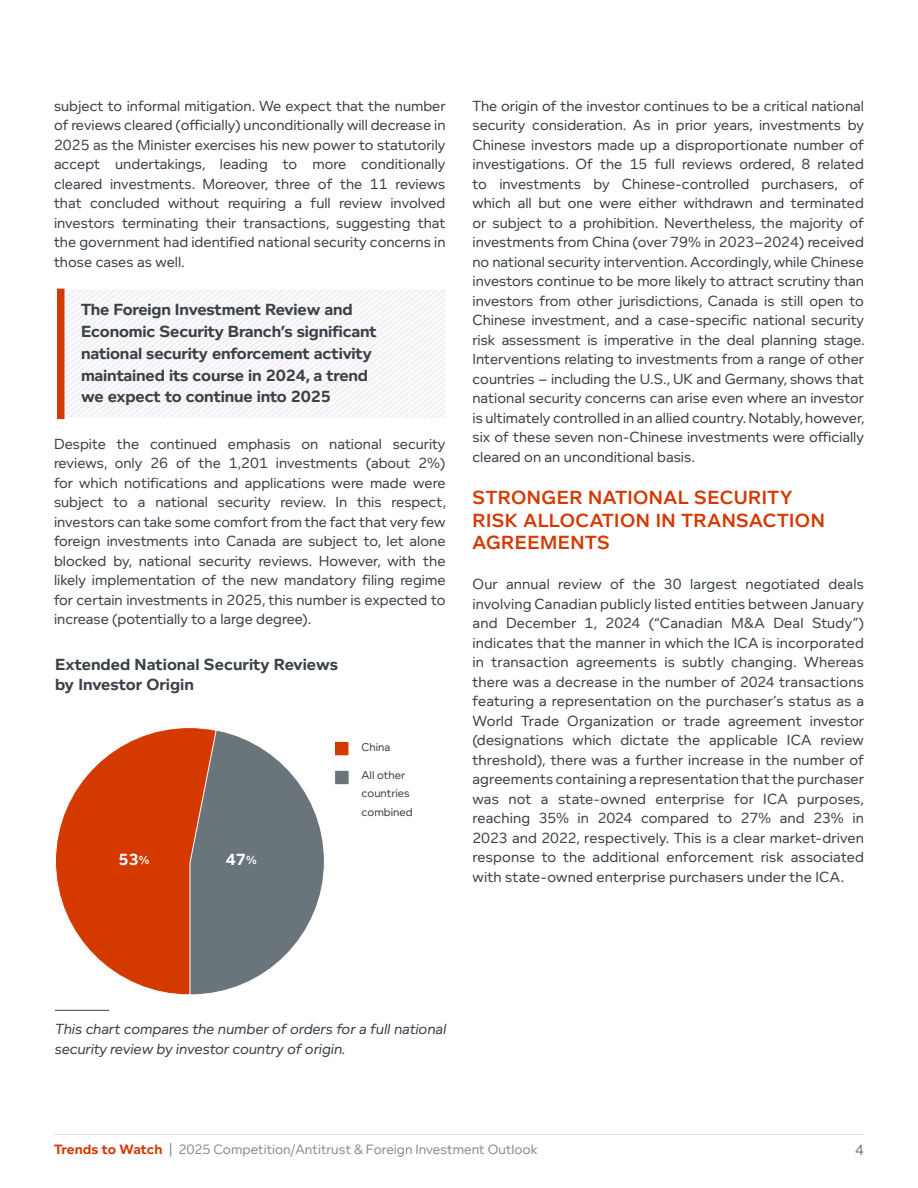
<style>
.page{position:relative;width:918px;height:1188px;background:#fff}
.page>*{position:absolute;margin:0;border:0;box-sizing:border-box;transform-origin:0 0}
.a_-_H3{font:600 19.5px/22.5px "Foundry Context";letter-spacing:.02em;color:#d43900}
.Pull_Quote{font:700 16.5px/21.8px "Foundry Context";letter-spacing:-.01em;color:#3a4149}
.a_-_Body_text{font:700 16.5px/19.5px "Foundry Context";color:#3a4149}
.a_-_Body_text-2{font:700 16.5px "Foundry Context";color:#fff}
.a_-_Body_text-3{font:15px/19.5px "Foundry Context";color:#3a4149;text-align:justify}
.a_-_H3-2{font:15px/19.5px "Foundry Context";letter-spacing:.01em;color:#3a4149;text-align:justify}
.a_-_Body_text-4{font:italic 15px/19.5px "Foundry Context";color:#3a4149}
.t1{font:15px "Foundry Context";color:#6b757c}
.t2{font:13.8px "Foundry Context";color:#878e94}
.a_-_Body_text-5{font:11.55px/18px "Foundry Context";color:#3a4149}
.s1{font-size:12px}
.s2{font-weight:700;color:#d43900}
</style>
<div class="page">
<hr style="left:54px;top:1134px;width:810px;height:1px;background:#878e94">
<div style="left:57px;top:289px;width:7px;height:130px;background:#d43900"></div>
<hr style="left:55px;top:1010px;width:54px;height:1px;background:#3a4149">
<div style="left:334px;top:741px;width:15px;height:15px;background:#d43900;border:1px solid #fff"></div>
<div style="left:334px;top:770px;width:16px;height:15px;background:#6a747b;border:1px solid #fff"></div>
<div style="left:57px;top:728px;width:267px;height:267px;background:#6a747b;border-radius:50%"></div>
<svg style="left:55px;top:727px;width:162px;height:268px"></svg>
<p class="a_-_Body_text-3" style="left:54px;top:95px;width:393px">subject to informal mitigation. We expect that the number of reviews cleared (officially) unconditionally will decrease in 2025 as the Minister exercises his new power to statutorily accept undertakings, leading to more conditionally cleared investments. Moreover, three of the 11 reviews that concluded without requiring a full review involved investors terminating their transactions, suggesting that the government had identified national security concerns in those cases as well.</p>
<p class="Pull_Quote" style="left:81px;top:299px;width:297px">The Foreign Investment Review and Economic Security Branch’s significant national security enforcement activity maintained its course in 2024, a trend we expect to continue into 2025</p>
<p class="a_-_Body_text-3" style="left:54px;top:434px;width:394px">Despite the continued emphasis on national security reviews, only 26 of the 1,201 investments (about 2%) for which notifications and applications were made were subject to a national security review. In this respect, investors can take some comfort from the fact that very few foreign investments into Canada are subject to, let alone blocked by, national security reviews. However, with the likely implementation of the new mandatory filing regime for certain investments in 2025, this number is expected to increase (potentially to a large degree).</p>
<p class="a_-_Body_text" style="left:55px;top:655px;width:285px">Extended National Security Reviews by Investor Origin</p>
<p class="a_-_Body_text-2" style="left:119px;top:850px;width:32px">53<span class="s1">%</span></p>
<p class="a_-_Body_text-2" style="left:226px;top:850px;width:32px">47<span class="s1">%</span></p>
<p class="a_-_Body_text-5" style="left:362px;top:738px;width:30px">China</p>
<p class="a_-_Body_text-5" style="left:362px;top:766px;width:53px">All other countries combined</p>
<p class="a_-_Body_text-3" style="left:472px;top:95px;width:394px">The origin of the investor continues to be a critical national security consideration. As in prior years, investments by Chinese investors made up a disproportionate number of investigations. Of the 15 full reviews ordered, 8 related to investments by Chinese-controlled purchasers, of which all but one were either withdrawn and terminated or subject to a prohibition. Nevertheless, the majority of investments from China (over 79% in 2023–2024) received no national security intervention. Accordingly, while Chinese investors continue to be more likely to attract scrutiny than investors from other jurisdictions, Canada is still open to Chinese investment, and a case-specific national security risk assessment is imperative in the deal planning stage.<br>Interventions relating to investments from a range of other countries – including the U.S., UK and Germany, shows that national security concerns can arise even where an investor is ultimately controlled in an allied country. Notably, however, six of these seven non-Chinese investments were officially cleared on an unconditional basis.</p>
<h3 class="a_-_H3" style="left:472px;top:486px;width:354px">STRONGER NATIONAL SECURITY<br>RISK ALLOCATION IN TRANSACTION<br>AGREEMENTS</h3>
<h3 class="a_-_H3-2" style="left:472px;top:574px;width:393px">Our annual review of the 30 largest negotiated deals involving Canadian publicly listed entities between January and December 1, 2024 (“Canadian M&amp;A Deal Study”) indicates that the manner in which the ICA is incorporated in transaction agreements is subtly changing. Whereas there was a decrease in the number of 2024 transactions featuring a representation on the purchaser’s status as a World Trade Organization or trade agreement investor (designations which dictate the applicable ICA review threshold), there was a further increase in the number of agreements containing a representation that the purchaser was not a state-owned enterprise for ICA purposes, reaching 35% in 2024 compared to 27% and 23% in 2023 and 2022, respectively. This is a clear market-driven response to the additional enforcement risk associated with state-owned enterprise purchasers under the ICA.</h3>
<p class="a_-_Body_text-4" style="left:55px;top:1019px;width:393px">This chart compares the number of orders for a full national security review by investor country of origin.</p>
<p class="t2" style="left:54px;top:1142px;width:485px"><span class="s2">Trends to Watch</span> | 2025 Competition/Antitrust &amp; Foreign Investment Outlook</p>
<p class="t1" style="left:855px;top:1141px;width:10px">4</p>
</div>
